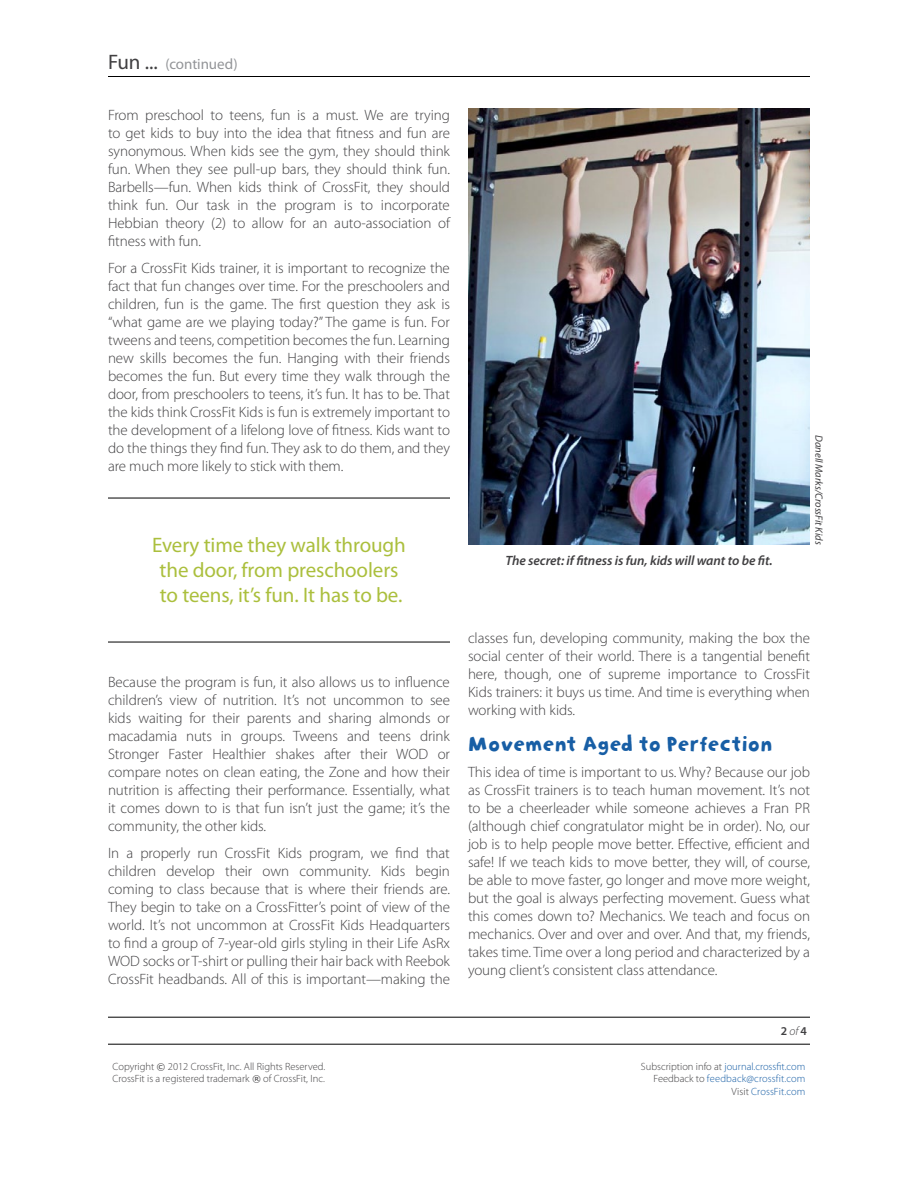
<style>
.page{position:relative;width:918px;height:1188px;background:#fff}
.page>*{position:absolute;margin:0;border:0;box-sizing:border-box;transform-origin:0 0}
.t1{font:24px "Slappy Inline";letter-spacing:-.005em;color:#175ea5}
.t2{font:21px/25.2px "Myriad Pro";letter-spacing:-.005em;color:#abbf3d;text-align:center}
.t3{font:300 15px/18px "Myriad Pro";letter-spacing:-.005em;color:#414042;text-align:justify}
.t4{font:15px "Myriad Pro";letter-spacing:-.005em;color:#939598}
.t5{font:italic 600 13.5px "Myriad Pro";letter-spacing:-.005em;color:#414042}
.t6{font:600 12px "Myriad Pro";color:#414042}
.t7{font:300 10.5px/12.6px "Myriad Pro";color:#414042}
.t8{font:300 10.5px/12.6px "Myriad Pro";color:#175ea5;text-align:right}
.t9{font:italic 10.5px "Myriad Pro";letter-spacing:-.005em;color:#414042}
.s1{font-size:21px;color:#414042}
.s2{font-weight:300;font-style:italic}
.s3{font-family:"Verdana";font-weight:400;font-size:9px}
.s4{color:#414042}
</style>
<div class="page">
<hr style="left:108px;top:76px;width:702px;height:1px;background:#000">
<hr style="left:108px;top:1017px;width:702px;height:1px;background:#000">
<hr style="left:108px;top:1044px;width:702px;height:1px;background:#000">
<hr style="left:108px;top:498px;width:342px;height:1px;background:#000">
<hr style="left:108px;top:642px;width:342px;height:1px;background:#000">
<img style="left:468px;top:109px;width:342px;height:435px">
<p class="t4" style="left:108px;top:56px;width:131px"><span class="s1">Fun ...</span> (continued)</p>
<p class="t3" style="left:108px;top:106px;width:344px">From preschool to teens, fun is a must. We are trying to get kids to buy into the idea that fitness and fun are synonymous. When kids see the gym, they should think fun. When they see pull-up bars, they should think fun.<br>Barbells—fun. When kids think of CrossFit, they should think fun. Our task in the program is to incorporate Hebbian theory (2) to allow for an auto-association of fitness with fun.</p>
<p class="t3" style="left:108px;top:259px;width:344px">For a CrossFit Kids trainer, it is important to recognize the fact that fun changes over time. For the preschoolers and children, fun is the game. The first question they ask is “what game are we playing today?” The game is fun. For tweens and teens, competition becomes the fun. Learning new skills becomes the fun. Hanging with their friends becomes the fun. But every time they walk through the door, from preschoolers to teens, it’s fun. It has to be. That the kids think CrossFit Kids is fun is extremely important to the development of a lifelong love of fitness. Kids want to do the things they find fun. They ask to do them, and they are much more likely to stick with them.</p>
<h2 class="t2" style="left:152px;top:532px;width:255px">Every time they walk through the door, from preschoolers to teens, it’s fun. It has to be.</h2>
<p class="t3" style="left:108px;top:673px;width:344px">Because the program is fun, it also allows us to influence children’s view of nutrition. It’s not uncommon to see kids waiting for their parents and sharing almonds or macadamia nuts in groups. Tweens and teens drink Stronger Faster Healthier shakes after their WOD or compare notes on clean eating, the Zone and how their nutrition is affecting their performance. Essentially, what it comes down to is that fun isn’t just the game; it’s the community, the other kids.</p>
<p class="t3" style="left:108px;top:844px;width:344px">In a properly run CrossFit Kids program, we find that children develop their own community. Kids begin coming to class because that is where their friends are.<br>They begin to take on a CrossFitter’s point of view of the world. It’s not uncommon at CrossFit Kids Headquarters to find a group of 7-year-old girls styling in their Life AsRx WOD socks or T-shirt or pulling their hair back with Reebok CrossFit headbands. All of this is important—making the</p>
<p class="t5" style="left:505px;top:554px;width:269px">The secret: if fitness is fun, kids will want to be fit.</p>
<p class="t9" style="left:825px;top:435px;width:111px;rotate:90deg">Danell Marks/CrossFit Kids</p>
<p class="t3" style="left:468px;top:630px;width:344px">classes fun, developing community, making the box the social center of their world. There is a tangential benefit here, though, one of supreme importance to CrossFit Kids trainers: it buys us time. And time is everything when working with kids.</p>
<h1 class="t1" style="left:468px;top:729px;width:307px">Movement Aged to Perfection</h1>
<p class="t3" style="left:468px;top:763px;width:344px">This idea of time is important to us. Why? Because our job as CrossFit trainers is to teach human movement. It’s not to be a cheerleader while someone achieves a Fran PR (although chief congratulator might be in order). No, our job is to help people move better. Effective, efficient and safe! If we teach kids to move better, they will, of course, be able to move faster, go longer and move more weight, but the goal is always perfecting movement. Guess what this comes down to? Mechanics. We teach and focus on mechanics. Over and over and over. And that, my friends, takes time. Time over a long period and characterized by a young client’s consistent class attendance.</p>
<p class="t6" style="left:781px;top:1024px;width:28px">2 <span class="s2">of</span> 4</p>
<p class="t7" style="left:112px;top:1060px;width:214px">Copyright <span class="s3">©</span> 2012 CrossFit, Inc. All Rights Reserved.<br>CrossFit is a registered trademark <span class="s3">®</span> of CrossFit, Inc.</p>
<p class="t8" style="left:641px;top:1060px;width:166px"><span class="s4">Subscription info at</span> journal.crossfit.com<br><span class="s4">Feedback to</span> feedback@crossfit.com<br><span class="s4">Visit</span> CrossFit.com</p>
</div>
